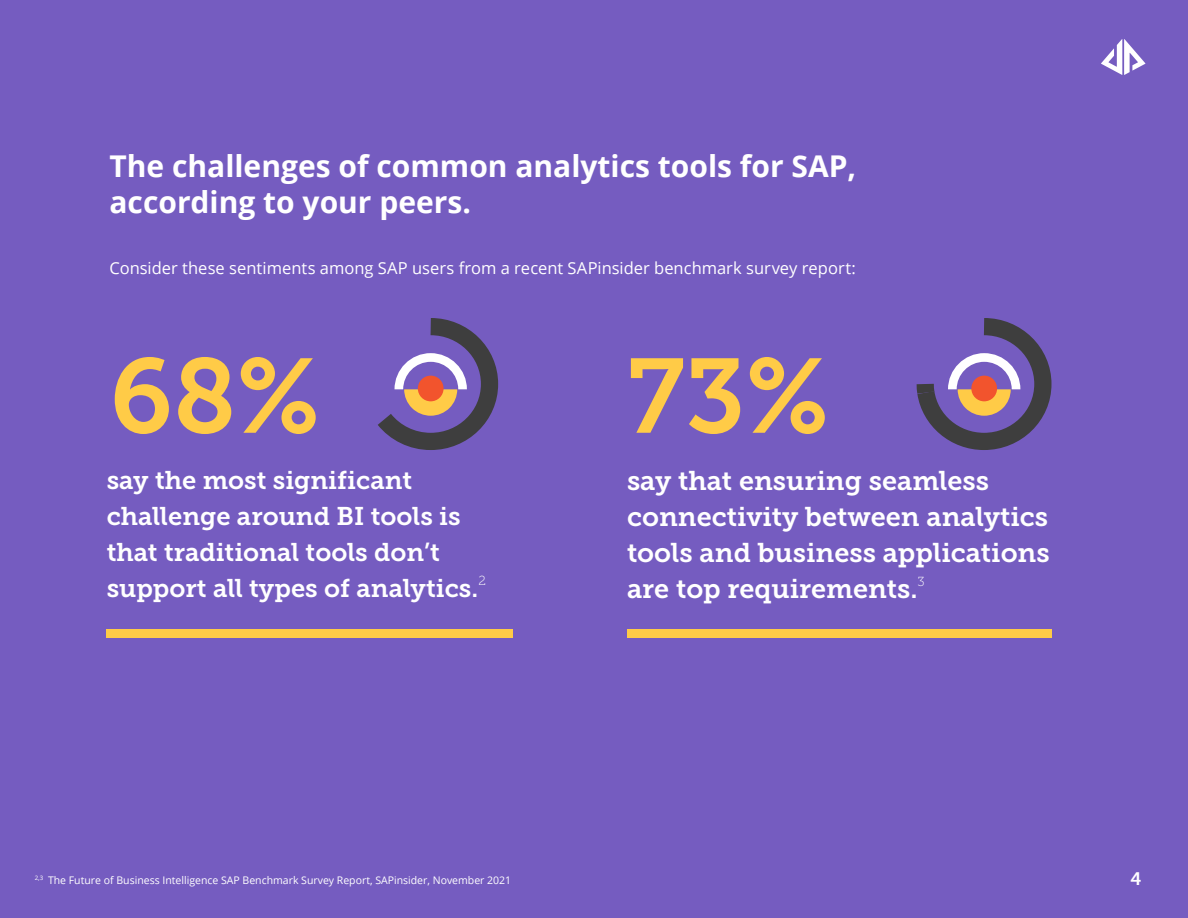
<style>
.page{position:relative;width:1188px;height:918px;background:#755cc0}
.page>*{position:absolute;margin:0;border:0;box-sizing:border-box;transform-origin:0 0}
.t1{font:105px "Museo Slab 700";color:#ffcb47}
.t2{font:700 30px/36px "Open Sans";color:#fff}
.t3{font:27px/36px "Museo Slab 700";color:#fff}
.t4{font:25.5px/36px "Museo Slab 700";color:#fff}
.t5{font:18px "Museo Slab 700";color:#fff}
.t6{font:16.5px "Open Sans";color:#fff}
.t7{font:13.05px "Museo Slab 100";color:#fff}
.t8{font:10.5px "Open Sans";color:#fff}
</style>
<div class="page">
<div style="left:107px;top:629px;width:406px;height:9px;background:#ffcb47"></div>
<div style="left:627px;top:629px;width:425px;height:9px;background:#ffcb47"></div>
<svg style="left:378px;top:318px;width:121px;height:132px"></svg>
<svg style="left:916px;top:318px;width:136px;height:132px"></svg>
<svg style="left:1101px;top:39px;width:44px;height:36px"></svg>
<p class="t2" style="left:110px;top:148px;width:748px">The challenges of common analytics tools for SAP, according to your peers.</p>
<p class="t6" style="left:110px;top:256px;width:748px">Consider these sentiments among SAP users from a recent SAPinsider benchmark survey report:</p>
<p class="t1" style="left:110px;top:337px;width:212px">68%</p>
<p class="t1" style="left:627px;top:337px;width:203px">73%</p>
<p class="t4" style="left:107px;top:462px;width:373px">say the most significant challenge around BI tools is that traditional tools don’t support all types of analytics.</p>
<p class="t7" style="left:478px;top:574px;width:9px">2</p>
<p class="t3" style="left:627px;top:463px;width:424px">say that ensuring seamless connectivity between analytics tools and business applications are top requirements.<sup>3</sup></p>
<p class="t8" style="left:35px;top:873px;width:478px"><sup>2,3</sup> The Future of Business Intelligence SAP Benchmark Survey Report, SAPinsider, November 2021</p>
<p class="t5" style="left:1130px;top:869px;width:13px">4</p>
</div>
